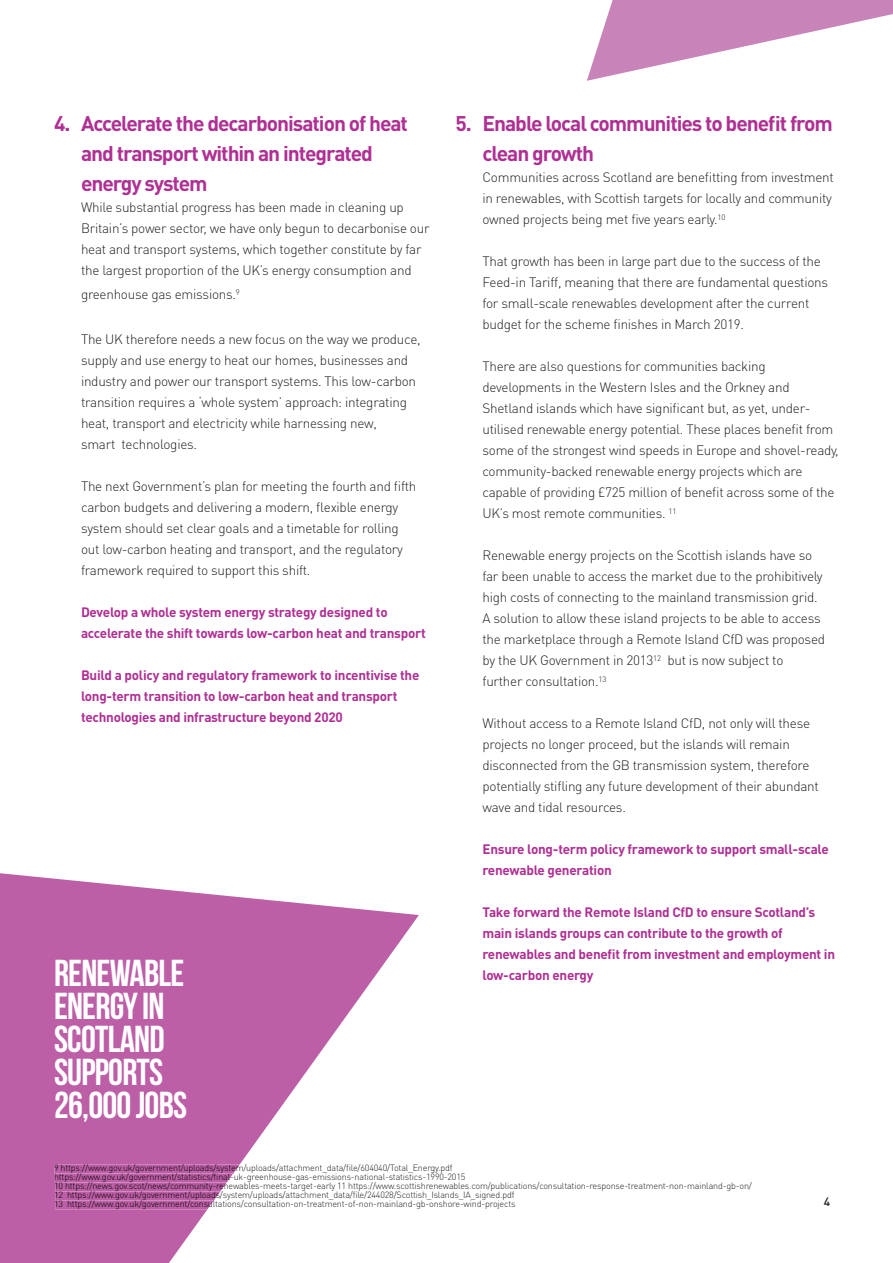
<style>
.page{position:relative;width:893px;height:1263px;background:#fff}
.page>*{position:absolute;margin:0;border:0;box-sizing:border-box;transform-origin:0 0}
.t1{font:700 37.5px/33px "Bebas Neue";letter-spacing:-.02em;color:#fff}
.t2{font:700 21px/30px "DIN Pro";letter-spacing:-.05em;color:#b02f93}
.t3{font:300 13.5px/21px "DIN Pro";letter-spacing:-.02em;color:#231f20}
.t4{font:700 13.5px/21px "DIN Pro";letter-spacing:-.02em;color:#b02f93}
.t5{font:500 12px "DIN Pro";color:#231f20}
.t6{font:300 9px/9px "DIN Pro";letter-spacing:-.02em;color:#020001}
</style>
<div class="page">
<svg style="left:0;top:873px;width:419px;height:390px;fill:#bc5fa6"></svg>
<svg style="left:55px;top:1164px;width:185px;height:45px;background:#c370af"></svg>
<hr style="left:55px;top:1200px;width:159px;height:1px;background:#020001">
<svg style="left:587px;top:0;width:306px;height:81px"></svg>
<h2 class="t2" style="left:81px;top:108px;width:329px;text-indent:-27px">4. Accelerate the decarbonisation of heat and transport within an integrated energy system</h2>
<p class="t3" style="left:81px;top:196px;width:350px">While substantial progress has been made in cleaning up Britain’s power sector, we have only begun to decarbonise our heat and transport systems, which together constitute by far the largest proportion of the UK’s energy consumption and</p>
<p class="t3" style="left:81px;top:283px;width:160px">greenhouse gas emissions.<sup>9</sup></p>
<p class="t3" style="left:81px;top:328px;width:341px">The UK therefore needs a new focus on the way we produce, supply and use energy to heat our homes, businesses and industry and power our transport systems. This low-carbon transition requires a ‘whole system’ approach: integrating heat, transport and electricity while harnessing new,<br>smart technologies.</p>
<p class="t3" style="left:81px;top:475px;width:337px">The next Government’s plan for meeting the fourth and fifth carbon budgets and delivering a modern, flexible energy system should set clear goals and a timetable for rolling out low-carbon heating and transport, and the regulatory framework required to support this shift.</p>
<p class="t4" style="left:81px;top:601px;width:346px">Develop a whole system energy strategy designed to accelerate the shift towards low-carbon heat and transport</p>
<p class="t4" style="left:81px;top:664px;width:340px">Build a policy and regulatory framework to incentivise the long-term transition to low-carbon heat and transport technologies and infrastructure beyond 2020</p>
<h1 class="t1" style="left:54px;top:956px;width:135px">RENEWABLE<br>ENERGY IN<br>SCOTLAND<br>SUPPORTS<br>26,000 JOBS</h1>
<h2 class="t2" style="left:482px;top:108px;width:352px;text-indent:-27px">5. Enable local communities to benefit from clean growth</h2>
<p class="t3" style="left:482px;top:166px;width:353px">Communities across Scotland are benefitting from investment in renewables, with Scottish targets for locally and community owned projects being met five years early.<sup>10</sup></p>
<p class="t3" style="left:482px;top:250px;width:347px">That growth has been in large part due to the success of the Feed-in Tariff, meaning that there are fundamental questions for small-scale renewables development after the current budget for the scheme finishes in March 2019.</p>
<p class="t3" style="left:482px;top:355px;width:358px">There are also questions for communities backing developments in the Western Isles and the Orkney and Shetland islands which have significant but, as yet, under&shy;utilised renewable energy potential. These places benefit from some of the strongest wind speeds in Europe and shovel-ready, community-backed renewable energy projects which are capable of providing £725 million of benefit across some of the UK’s most remote communities. <sup>11</sup></p>
<p class="t3" style="left:482px;top:544px;width:344px">Renewable energy projects on the Scottish islands have so far been unable to access the market due to the prohibitively high costs of connecting to the mainland transmission grid.<br>A solution to allow these island projects to be able to access the marketplace through a Remote Island CfD was proposed by the UK Government in 2013<sup>12</sup> but is now subject to further consultation.<sup>13</sup></p>
<p class="t3" style="left:482px;top:712px;width:338px">Without access to a Remote Island CfD, not only will these projects no longer proceed, but the islands will remain disconnected from the GB transmission system, therefore potentially stifling any future development of their abundant wave and tidal resources.</p>
<p class="t4" style="left:482px;top:838px;width:348px">Ensure long-term policy framework to support small-scale renewable generation</p>
<p class="t4" style="left:482px;top:901px;width:354px">Take forward the Remote Island CfD to ensure Scotland’s main islands groups can contribute to the growth of renewables and benefit from investment and employment in low-carbon energy</p>
<p class="t6" style="left:54px;top:1163px;width:699px">9 https://www.gov.uk/government/uploads/system/uploads/attachment_data/file/604040/Total_Energy.pdf https://www.gov.uk/government/statistics/final-uk-greenhouse-gas-emissions-national-statistics-1990-2015<br>10 https://news.gov.scot/news/community-renewables-meets-target-early 11 https://www.scottishrenewables.com/publications/consultation-response-treatment-non-mainland-gb-on/ 12 https://www.gov.uk/government/uploads/system/uploads/attachment_data/file/244028/Scottish_Islands_IA_signed.pdf<br>13 https://www.gov.uk/government/consultations/consultation-on-treatment-of-non-mainland-gb-onshore-wind-projects</p>
<p class="t5" style="left:824px;top:1193px;width:8px">4</p>
</div>
